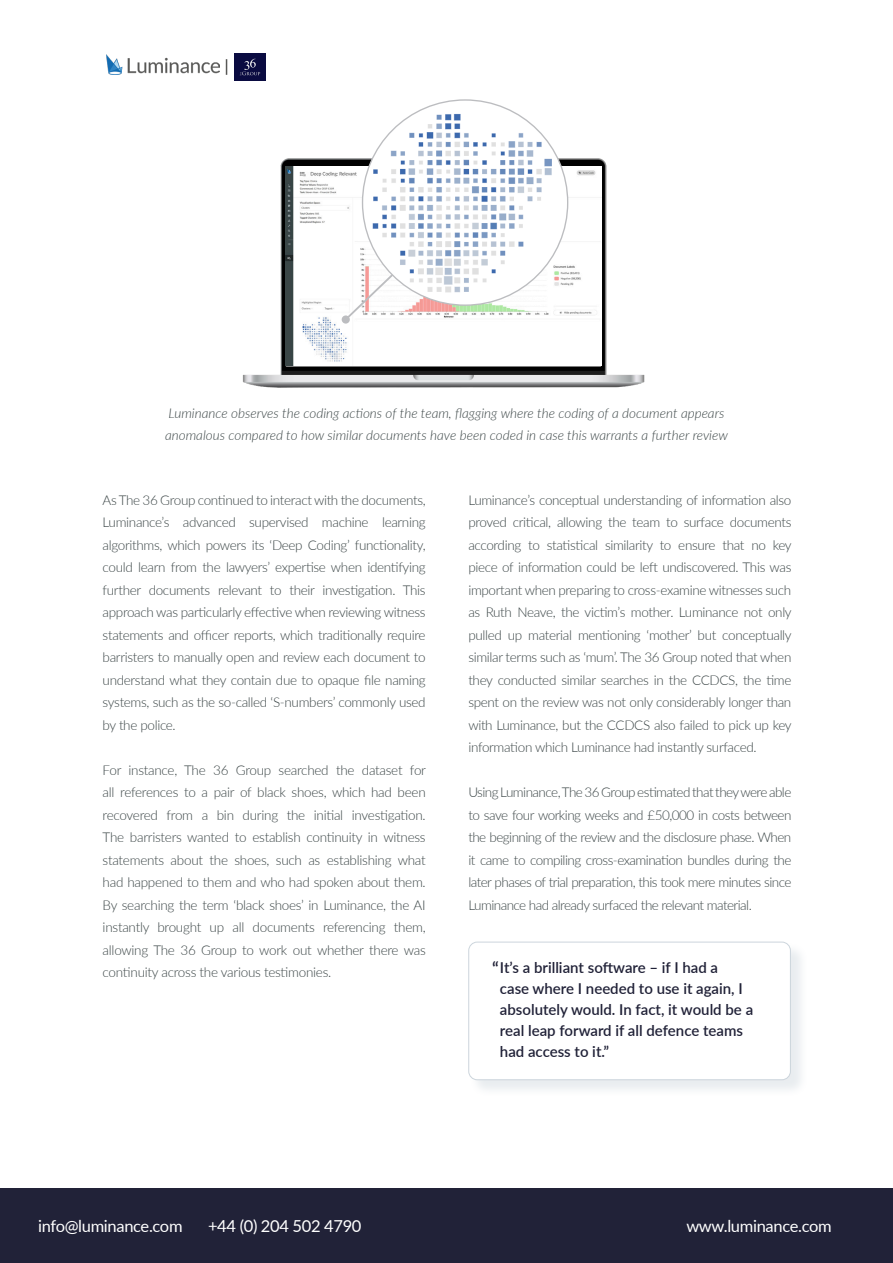
<style>
.page{position:relative;width:893px;height:1263px;background:#fff}
.page>*{position:absolute;margin:0;border:0;box-sizing:border-box;transform-origin:0 0}
.t1{font:600 18px "Lato";color:#212238}
.Body{font:16.5px "Lato";letter-spacing:-.02em;color:#fff}
.quotes{font:600 15px/21px "Lato";color:#212238}
.t2{font:300 13.5px/22.5px "Lato";letter-spacing:-.025em;color:#3a4445;text-align:justify}
.t3{font:italic 300 13.5px/22.5px "Lato";color:#3a4445}
</style>
<div class="page">
<div style="left:469px;top:942px;width:339px;height:155px;background:#8fa3b1;opacity:.2"></div>
<div style="left:469px;top:942px;width:321px;height:138px;background:#fff;border-radius:9px"></div>
<div style="left:468px;top:942px;width:323px;height:138px;border:1px solid #ccd5dc;border-radius:9px"></div>
<img style="left:106px;top:54px;width:113px;height:21px">
<img style="left:242px;top:133px;width:403px;height:255px">
<img style="left:286px;top:166px;width:315px;height:200px">
<svg style="left:344px;top:269px;width:54px;height:52px"></svg>
<div style="left:342px;top:315px;width:8px;height:9px;background:#bcbdc0;border-radius:50%"></div>
<svg style="left:226px;top:59px;width:1px;height:16px"></svg>
<div style="left:0;top:1188px;width:893px;height:75px;background:#212238"></div>
<img style="left:235px;top:53px;width:30px;height:28px">
<img style="left:362px;top:100px;width:206px;height:205px;border-radius:103px">
<p class="t3" style="left:165px;top:401px;width:564px">Luminance observes the coding actions of the team, flagging where the coding of a document appears anomalous compared to how similar documents have been coded in case this warrants a further review</p>
<p class="t2" style="left:103px;top:488px;width:325px">As The 36 Group continued to interact with the documents, Luminance’s advanced supervised machine learning algorithms, which powers its ‘Deep Coding’ functionality, could learn from the lawyers’ expertise when identifying further documents relevant to their investigation. This approach was particularly effective when reviewing witness statements and officer reports, which traditionally require barristers to manually open and review each document to understand what they contain due to opaque file naming systems, such as the so-called ‘S-numbers’ commonly used by the police.</p>
<p class="t2" style="left:103px;top:758px;width:325px">For instance, The 36 Group searched the dataset for all references to a pair of black shoes, which had been recovered from a bin during the initial investigation.<br>The barristers wanted to establish continuity in witness statements about the shoes, such as establishing what had happened to them and who had spoken about them.<br>By searching the term ‘black shoes’ in Luminance, the AI instantly brought up all documents referencing them, allowing The 36 Group to work out whether there was continuity across the various testimonies.</p>
<p class="t2" style="left:468px;top:488px;width:325px">Luminance’s conceptual understanding of information also proved critical, allowing the team to surface documents according to statistical similarity to ensure that no key piece of information could be left undiscovered. This was important when preparing to cross-examine witnesses such as Ruth Neave, the victim’s mother. Luminance not only pulled up material mentioning ‘mother’ but conceptually similar terms such as ‘mum’. The 36 Group noted that when they conducted similar searches in the CCDCS, the time spent on the review was not only considerably longer than with Luminance, but the CCDCS also failed to pick up key information which Luminance had instantly surfaced.</p>
<p class="t2" style="left:468px;top:780px;width:325px">Using Luminance, The 36 Group estimated that they were able to save four working weeks and £50,000 in costs between the beginning of the review and the disclosure phase. When it came to compiling cross-examination bundles during the later phases of trial preparation, this took mere minutes since Luminance had already surfaced the relevant material.</p>
<p class="quotes" style="left:500px;top:956px;width:255px">It’s a brilliant software – if I had a<br>case where I needed to use it again, I absolutely would. In fact, it would be a real leap forward if all defence teams had access to it.”</p>
<p class="t1" style="left:492px;top:955px;width:8px">“</p>
<p class="Body" style="left:38px;top:1214px;width:146px">info@luminance.com</p>
<p class="Body" style="left:208px;top:1214px;width:155px">+44 (0) 204 502 4790</p>
<p class="Body" style="left:686px;top:1214px;width:147px">www.luminance.com</p>
</div>
